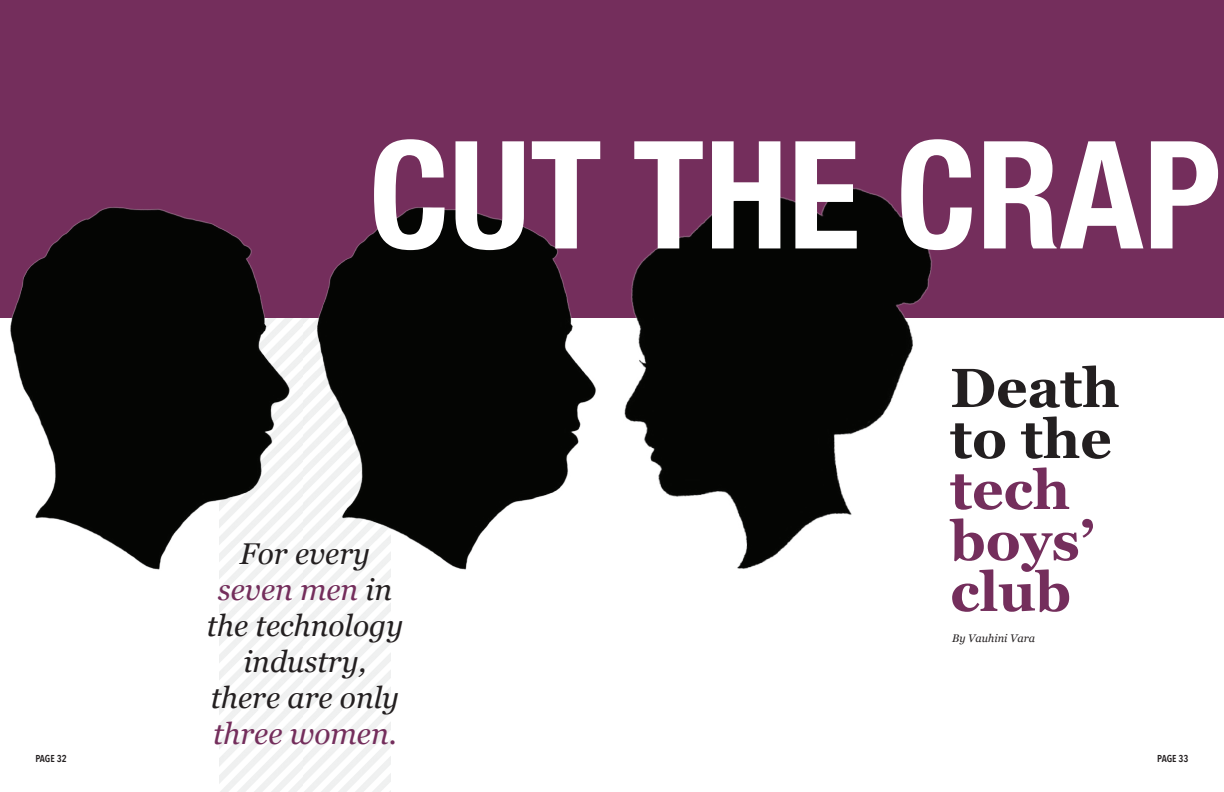
<style>
.page{position:relative;width:1224px;height:792px;background:#fff}
.page>*{position:absolute;margin:0;border:0;box-sizing:border-box;transform-origin:0 0}
.t1{font:700 condensed 150px "Helvetica Neue";color:#fff}
.t2{font:700 55px/51px "Georgia";color:#742e5c}
.t3{font:700 55px/51px "Georgia";color:#231f20}
.t4{font:italic 30px/36px "Georgia";color:#231f20;text-align:center}
.t5{font:italic 30px "Georgia";color:#742e5c}
.t6{font:italic 11px "Georgia";color:#231f20}
.t7{font:600 10px "Avenir Next Condensed";letter-spacing:-.005em;color:#231f20}
.s1{color:#742e5c}
</style>
<div class="page">
<div style="left:0;top:0;width:1224px;height:317px;background:#742e5c"></div>
<img style="left:0;top:207px;width:288px;height:379px">
<img style="left:288px;top:207px;width:322px;height:379px">
<img style="left:610px;top:188px;width:340px;height:381px">
<h1 class="t1" style="left:369px;top:71px;width:854px">CUT THE CRAP</h1>
<p class="t4" style="left:207px;top:534px;width:198px">For every <span class="s1">seven men</span> in the technology industry, there are only</p>
<p class="t5" style="left:213px;top:712px;width:185px">three women.</p>
<h2 class="t3" style="left:950px;top:360px;width:171px">Death to the</h2>
<h2 class="t2" style="left:950px;top:462px;width:146px">tech boys’ club</h2>
<p class="t6" style="left:952px;top:631px;width:84px">By Vauhini Vara</p>
<p class="t7" style="left:35px;top:750px;width:33px">PAGE 32</p>
<p class="t7" style="left:1157px;top:750px;width:33px">PAGE 33</p>
</div>
